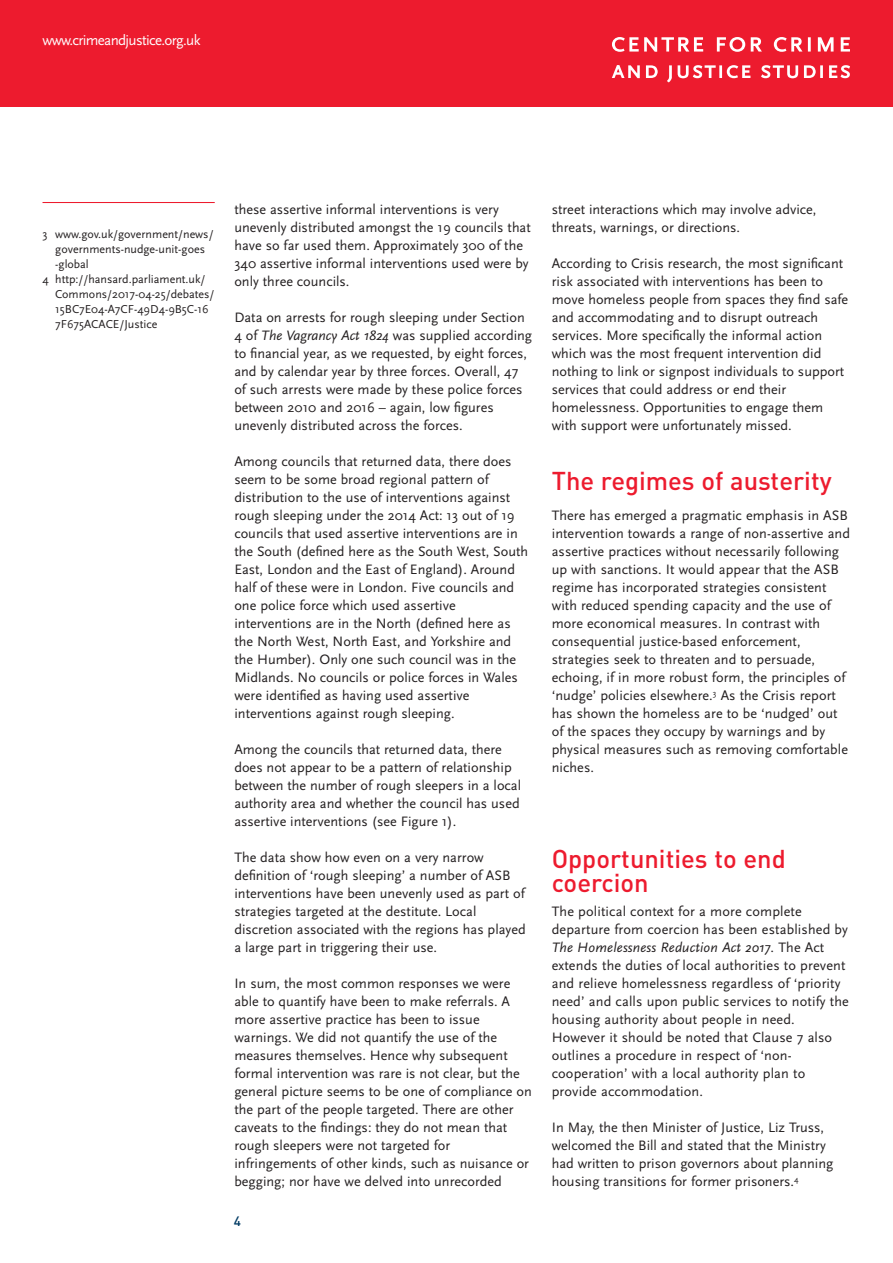
<style>
.page{position:relative;width:893px;height:1263px;background:#fff}
.page>*{position:absolute;margin:0;border:0;box-sizing:border-box;transform-origin:0 0}
.t1{font:500 25.5px/24px "DIN Pro";color:#ed1b2e}
.t2{font:15px "Scala Sans Pro";letter-spacing:-.045em;color:#fff}
.t3{font:14.25px/18px "Scala Sans Pro";color:#231f20}
.t4{font:500 13.5px "DIN Pro";color:#003a63}
.t5{font:12px "Scala Sans Pro";color:#231f20}
.s1{font-style:italic}
</style>
<div class="page">
<div style="left:0;top:0;width:893px;height:106px;background:#ed1b2e"></div>
<svg style="left:612px;top:65px;width:28px;height:13px"></svg>
<svg style="left:646px;top:65px;width:12px;height:13px"></svg>
<svg style="left:667px;top:65px;width:5px;height:17px"></svg>
<svg style="left:678px;top:65px;width:72px;height:13px"></svg>
<svg style="left:761px;top:65px;width:37px;height:13px"></svg>
<svg style="left:804px;top:65px;width:19px;height:13px"></svg>
<svg style="left:829px;top:65px;width:21px;height:13px"></svg>
<svg style="left:612px;top:37px;width:91px;height:15px"></svg>
<svg style="left:717px;top:37px;width:28px;height:15px"></svg>
<svg style="left:751px;top:37px;width:11px;height:15px"></svg>
<svg style="left:774px;top:37px;width:28px;height:15px"></svg>
<svg style="left:808px;top:37px;width:3px;height:15px"></svg>
<svg style="left:818px;top:37px;width:15px;height:15px"></svg>
<svg style="left:841px;top:37px;width:9px;height:15px"></svg>
<hr style="left:43px;top:202px;width:172px;height:1px;background:#ed1b2e">
<p class="t2" style="left:43px;top:34px;width:159px">www.crimeandjustice.org.uk</p>
<p class="t5" style="left:43px;top:230px;width:173px">3 www.gov.uk/government/news/</p>
<p class="t5" style="left:55px;top:245px;width:151px">governments-nudge-unit-goes</p>
<p class="t5" style="left:55px;top:260px;width:35px">-global</p>
<p class="t5" style="left:43px;top:275px;width:164px">4 http://hansard.parliament.uk/</p>
<p class="t5" style="left:55px;top:290px;width:161px">Commons/2017-04-25/debates/</p>
<p class="t5" style="left:55px;top:305px;width:155px">15BC7E04-A7CF-49D4-9B5C-16</p>
<p class="t5" style="left:55px;top:320px;width:104px">7F675ACACE/Justice</p>
<p class="t3" style="left:234px;top:202px;width:298px">these assertive informal interventions is very unevenly distributed amongst the 19 councils that have so far used them. Approximately 300 of the 340 assertive informal interventions used were by only three councils.</p>
<p class="t3" style="left:234px;top:310px;width:299px">Data on arrests for rough sleeping under Section 4 of <span class="s1">The Vagrancy Act 1824</span> was supplied according to financial year, as we requested, by eight forces, and by calendar year by three forces. Overall, 47 of such arrests were made by these police forces between 2010 and 2016 – again, low figures unevenly distributed across the forces.</p>
<p class="t3" style="left:234px;top:454px;width:295px">Among councils that returned data, there does seem to be some broad regional pattern of distribution to the use of interventions against rough sleeping under the 2014 Act: 13 out of 19 councils that used assertive interventions are in the South (defined here as the South West, South East, London and the East of England). Around half of these were in London. Five councils and one police force which used assertive interventions are in the North (defined here as the North West, North East, and Yorkshire and the Humber). Only one such council was in the Midlands. No councils or police forces in Wales were identified as having used assertive interventions against rough sleeping.</p>
<p class="t3" style="left:234px;top:742px;width:288px">Among the councils that returned data, there does not appear to be a pattern of relationship between the number of rough sleepers in a local authority area and whether the council has used assertive interventions (see Figure 1).</p>
<p class="t3" style="left:234px;top:850px;width:293px">The data show how even on a very narrow definition of ‘rough sleeping’ a number of ASB interventions have been unevenly used as part of strategies targeted at the destitute. Local discretion associated with the regions has played a large part in triggering their use.</p>
<p class="t3" style="left:234px;top:976px;width:299px">In sum, the most common responses we were able to quantify have been to make referrals. A more assertive practice has been to issue warnings. We did not quantify the use of the measures themselves. Hence why subsequent formal intervention was rare is not clear, but the general picture seems to be one of compliance on the part of the people targeted. There are other caveats to the findings: they do not mean that rough sleepers were not targeted for infringements of other kinds, such as nuisance or begging; nor have we delved into unrecorded</p>
<p class="t4" style="left:234px;top:1216px;width:9px">4</p>
<p class="t3" style="left:552px;top:202px;width:266px">street interactions which may involve advice, threats, warnings, or directions.</p>
<p class="t3" style="left:552px;top:256px;width:298px">According to Crisis research, the most significant risk associated with interventions has been to move homeless people from spaces they find safe and accommodating and to disrupt outreach services. More specifically the informal action which was the most frequent intervention did nothing to link or signpost individuals to support services that could address or end their homelessness. Opportunities to engage them with support were unfortunately missed.</p>
<h1 class="t1" style="left:552px;top:471px;width:281px">The regimes of austerity</h1>
<p class="t3" style="left:552px;top:508px;width:300px">There has emerged a pragmatic emphasis in ASB intervention towards a range of non-assertive and assertive practices without necessarily following up with sanctions. It would appear that the ASB regime has incorporated strategies consistent with reduced spending capacity and the use of more economical measures. In contrast with consequential justice-based enforcement, strategies seek to threaten and to persuade, echoing, if in more robust form, the principles of ‘nudge’ policies elsewhere.<sup>3</sup> As the Crisis report has shown the homeless are to be ‘nudged’ out of the spaces they occupy by warnings and by physical measures such as removing comfortable niches.</p>
<h1 class="t1" style="left:552px;top:849px;width:236px">Opportunities to end coercion</h1>
<p class="t3" style="left:552px;top:904px;width:299px">The political context for a more complete departure from coercion has been established by <span class="s1">The Homelessness Reduction Act 2017</span>. The Act extends the duties of local authorities to prevent and relieve homelessness regardless of ‘priority need’ and calls upon public services to notify the housing authority about people in need.<br>However it should be noted that Clause 7 also outlines a procedure in respect of ‘non&shy;cooperation’ with a local authority plan to provide accommodation.</p>
<p class="t3" style="left:552px;top:1120px;width:283px">In May, the then Minister of Justice, Liz Truss, welcomed the Bill and stated that the Ministry had written to prison governors about planning housing transitions for former prisoners.<sup>4</sup></p>
</div>
